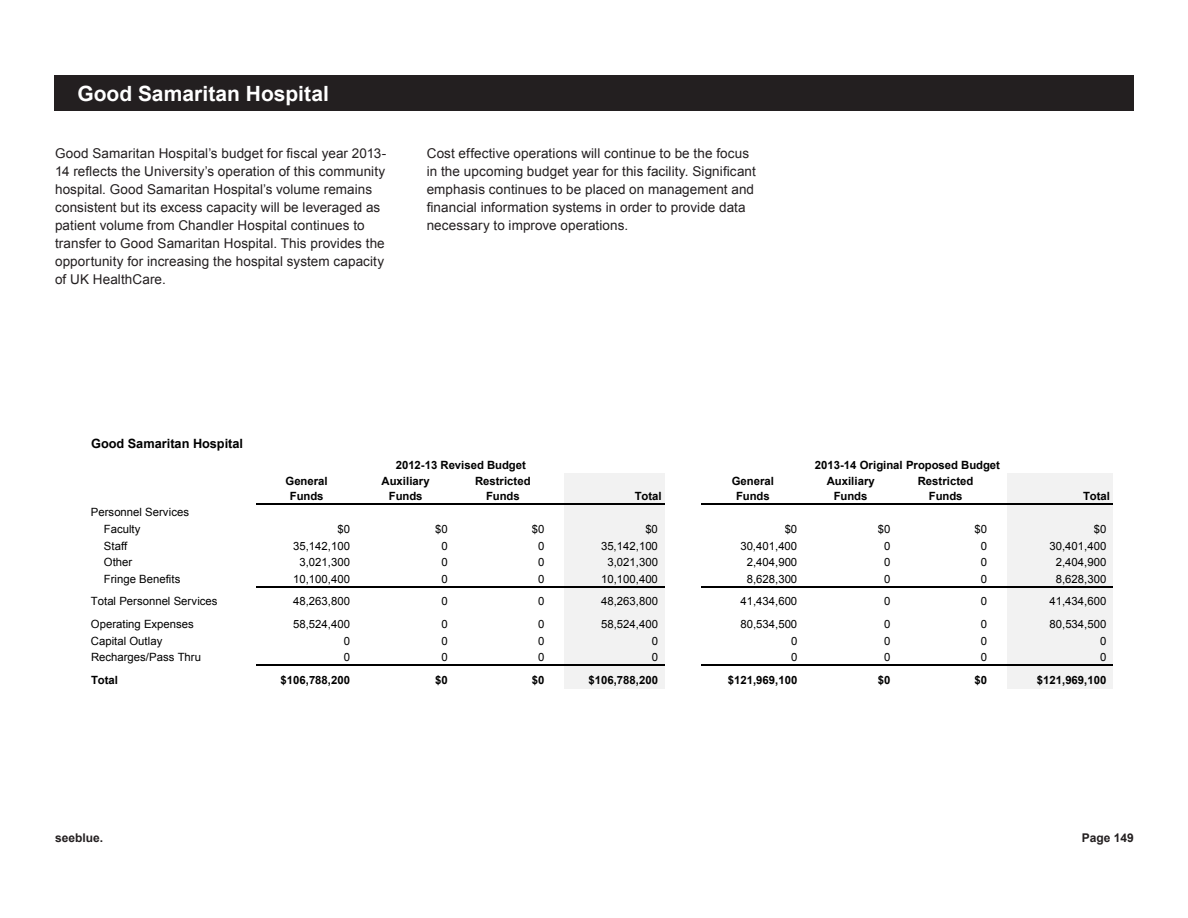
<style>
.page{position:relative;width:1188px;height:918px;background:#fff}
.page>*{position:absolute;margin:0;border:0;box-sizing:border-box;transform-origin:0 0}
.Headline{font:700 21px "Arial";color:#fff}
.t1{font:13.5px/18px "Arial";letter-spacing:.005em;color:#231f20}
.t2{font:700 12.75px "Arial";letter-spacing:-.005em;color:#000}
.t3{font:700 12px "Arial";color:#231f20}
.t4{font:11.4px/16.5px "Arial";color:#000}
.t5{font:700 11.4px "Arial";color:#000}
</style>
<div class="page">
<div style="left:54px;top:75px;width:1080px;height:36px;background:#231f20"></div>
<div style="left:564px;top:473px;width:100px;height:215px;background:#f2f2f2"></div>
<div style="left:1007px;top:473px;width:106px;height:215px;background:#f2f2f2"></div>
<hr style="left:256px;top:503px;width:408px;height:2px;background:#000">
<hr style="left:256px;top:586px;width:408px;height:2px;background:#000">
<hr style="left:256px;top:665px;width:408px;height:1px;background:#000">
<hr style="left:701px;top:503px;width:412px;height:2px;background:#000">
<hr style="left:701px;top:586px;width:412px;height:2px;background:#000">
<hr style="left:701px;top:665px;width:412px;height:1px;background:#000">
<p class="Headline" style="left:77px;top:79px;width:253px">Good Samaritan Hospital</p>
<p class="t1" style="left:55px;top:145px;width:333px">Good Samaritan Hospital’s budget for fiscal year 2013- 14 reflects the University’s operation of this community hospital. Good Samaritan Hospital’s volume remains consistent but its excess capacity will be leveraged as patient volume from Chandler Hospital continues to transfer to Good Samaritan Hospital. This provides the opportunity for increasing the hospital system capacity of UK HealthCare.</p>
<p class="t1" style="left:427px;top:145px;width:331px">Cost effective operations will continue to be the focus in the upcoming budget year for this facility. Significant emphasis continues to be placed on management and financial information systems in order to provide data necessary to improve operations.</p>
<p class="t2" style="left:91px;top:435px;width:154px">Good Samaritan Hospital</p>
<p class="t4" style="left:104px;top:504px;width:87px;text-indent:-13px">Personnel Services<br>Faculty</p>
<p class="t5" style="left:396px;top:457px;width:132px">2012-13 Revised Budget</p>
<p class="t5" style="left:815px;top:457px;width:187px">2013-14 Original Proposed Budget</p>
<p class="t5" style="left:286px;top:473px;width:44px">General</p>
<p class="t5" style="left:382px;top:473px;width:50px">Auxiliary</p>
<p class="t5" style="left:475px;top:473px;width:57px">Restricted</p>
<p class="t5" style="left:732px;top:473px;width:44px">General</p>
<p class="t5" style="left:827px;top:473px;width:50px">Auxiliary</p>
<p class="t5" style="left:918px;top:473px;width:57px">Restricted</p>
<p class="t5" style="left:290px;top:489px;width:35px">Funds</p>
<p class="t5" style="left:389px;top:489px;width:35px">Funds</p>
<p class="t5" style="left:486px;top:489px;width:35px">Funds</p>
<p class="t5" style="left:635px;top:489px;width:28px">Total</p>
<p class="t5" style="left:736px;top:489px;width:35px">Funds</p>
<p class="t5" style="left:834px;top:489px;width:35px">Funds</p>
<p class="t5" style="left:929px;top:489px;width:35px">Funds</p>
<p class="t5" style="left:1083px;top:489px;width:28px">Total</p>
<p class="t4" style="left:337px;top:521px;width:14px">$0</p>
<p class="t4" style="left:435px;top:521px;width:14px">$0</p>
<p class="t4" style="left:532px;top:521px;width:14px">$0</p>
<p class="t4" style="left:645px;top:521px;width:14px">$0</p>
<p class="t4" style="left:785px;top:521px;width:14px">$0</p>
<p class="t4" style="left:878px;top:521px;width:14px">$0</p>
<p class="t4" style="left:975px;top:521px;width:14px">$0</p>
<p class="t4" style="left:1094px;top:521px;width:14px">$0</p>
<p class="t4" style="left:104px;top:537px;width:25px">Staff</p>
<p class="t4" style="left:293px;top:537px;width:58px">35,142,100</p>
<p class="t4" style="left:441px;top:537px;width:8px">0</p>
<p class="t4" style="left:538px;top:537px;width:8px">0</p>
<p class="t4" style="left:601px;top:537px;width:58px">35,142,100</p>
<p class="t4" style="left:740px;top:537px;width:58px">30,401,400</p>
<p class="t4" style="left:884px;top:537px;width:8px">0</p>
<p class="t4" style="left:981px;top:537px;width:8px">0</p>
<p class="t4" style="left:1049px;top:537px;width:58px">30,401,400</p>
<p class="t4" style="left:104px;top:554px;width:30px">Other</p>
<p class="t4" style="left:299px;top:554px;width:52px">3,021,300</p>
<p class="t4" style="left:441px;top:554px;width:8px">0</p>
<p class="t4" style="left:538px;top:554px;width:8px">0</p>
<p class="t4" style="left:607px;top:554px;width:52px">3,021,300</p>
<p class="t4" style="left:747px;top:554px;width:52px">2,404,900</p>
<p class="t4" style="left:884px;top:554px;width:8px">0</p>
<p class="t4" style="left:981px;top:554px;width:8px">0</p>
<p class="t4" style="left:1056px;top:554px;width:52px">2,404,900</p>
<p class="t4" style="left:104px;top:571px;width:78px">Fringe Benefits</p>
<p class="t4" style="left:293px;top:571px;width:58px">10,100,400</p>
<p class="t4" style="left:441px;top:571px;width:8px">0</p>
<p class="t4" style="left:538px;top:571px;width:8px">0</p>
<p class="t4" style="left:601px;top:571px;width:58px">10,100,400</p>
<p class="t4" style="left:747px;top:571px;width:52px">8,628,300</p>
<p class="t4" style="left:884px;top:571px;width:8px">0</p>
<p class="t4" style="left:981px;top:571px;width:8px">0</p>
<p class="t4" style="left:1056px;top:571px;width:52px">8,628,300</p>
<p class="t4" style="left:91px;top:593px;width:128px">Total Personnel Services</p>
<p class="t4" style="left:293px;top:593px;width:58px">48,263,800</p>
<p class="t4" style="left:441px;top:593px;width:8px">0</p>
<p class="t4" style="left:538px;top:593px;width:8px">0</p>
<p class="t4" style="left:601px;top:593px;width:58px">48,263,800</p>
<p class="t4" style="left:740px;top:593px;width:58px">41,434,600</p>
<p class="t4" style="left:884px;top:593px;width:8px">0</p>
<p class="t4" style="left:981px;top:593px;width:8px">0</p>
<p class="t4" style="left:1049px;top:593px;width:58px">41,434,600</p>
<p class="t4" style="left:91px;top:616px;width:104px">Operating Expenses</p>
<p class="t4" style="left:293px;top:616px;width:58px">58,524,400</p>
<p class="t4" style="left:441px;top:616px;width:8px">0</p>
<p class="t4" style="left:538px;top:616px;width:8px">0</p>
<p class="t4" style="left:601px;top:616px;width:58px">58,524,400</p>
<p class="t4" style="left:740px;top:616px;width:58px">80,534,500</p>
<p class="t4" style="left:884px;top:616px;width:8px">0</p>
<p class="t4" style="left:981px;top:616px;width:8px">0</p>
<p class="t4" style="left:1049px;top:616px;width:58px">80,534,500</p>
<p class="t4" style="left:91px;top:632px;width:73px">Capital Outlay</p>
<p class="t4" style="left:344px;top:632px;width:8px">0</p>
<p class="t4" style="left:441px;top:632px;width:8px">0</p>
<p class="t4" style="left:538px;top:632px;width:8px">0</p>
<p class="t4" style="left:652px;top:632px;width:8px">0</p>
<p class="t4" style="left:791px;top:632px;width:8px">0</p>
<p class="t4" style="left:884px;top:632px;width:8px">0</p>
<p class="t4" style="left:981px;top:632px;width:8px">0</p>
<p class="t4" style="left:1100px;top:632px;width:8px">0</p>
<p class="t4" style="left:91px;top:649px;width:111px">Recharges/Pass Thru</p>
<p class="t4" style="left:344px;top:649px;width:8px">0</p>
<p class="t4" style="left:441px;top:649px;width:8px">0</p>
<p class="t4" style="left:538px;top:649px;width:8px">0</p>
<p class="t4" style="left:652px;top:649px;width:8px">0</p>
<p class="t4" style="left:791px;top:649px;width:8px">0</p>
<p class="t4" style="left:884px;top:649px;width:8px">0</p>
<p class="t4" style="left:981px;top:649px;width:8px">0</p>
<p class="t4" style="left:1100px;top:649px;width:8px">0</p>
<p class="t5" style="left:91px;top:672px;width:28px">Total</p>
<p class="t5" style="left:281px;top:672px;width:71px">$106,788,200</p>
<p class="t5" style="left:435px;top:672px;width:14px">$0</p>
<p class="t5" style="left:532px;top:672px;width:14px">$0</p>
<p class="t5" style="left:589px;top:672px;width:71px">$106,788,200</p>
<p class="t5" style="left:728px;top:672px;width:71px">$121,969,100</p>
<p class="t5" style="left:878px;top:672px;width:14px">$0</p>
<p class="t5" style="left:975px;top:672px;width:14px">$0</p>
<p class="t5" style="left:1037px;top:672px;width:71px">$121,969,100</p>
<p class="t3" style="left:55px;top:830px;width:50px">seeblue.</p>
<p class="t3" style="left:1082px;top:830px;width:54px">Page 149</p>
</div>
